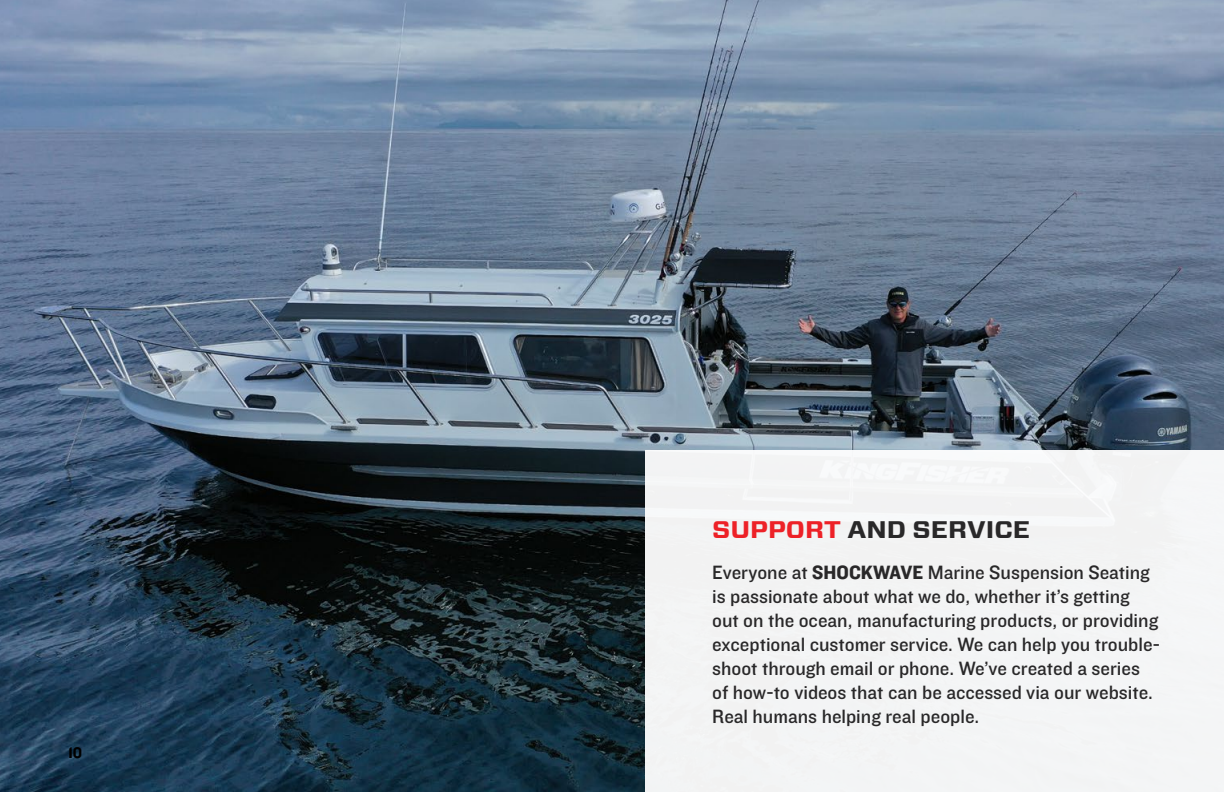
<style>
.page{position:relative;width:1224px;height:792px;background:#fff}
.page>*{position:absolute;margin:0;border:0;box-sizing:border-box;transform-origin:0 0}
.t1{font:700 24px "Forza";color:#292829;scale:1.11 1}
.t2{font:20px/24px "Knockout HTF31 Junior Middlewt";color:#292829}
.t3{font:16px "Knockout HTF51 Middleweight";color:#000}
.s1{color:#ed2127}
.s2{font-family:"Knockout HTF51 Middleweight"}
</style>
<div class="page">
<img style="left:0;top:0;width:1224px;height:792px">
<div style="left:645px;top:450px;width:579px;height:342px;background:#f3f4f5"></div>
<p class="t3" style="left:68px;top:744px;width:16px">10</p>
<p class="t1" style="left:712px;top:513px;width:288px"><span class="s1">SUPPORT</span> AND SERVICE</p>
<p class="t2" style="left:712px;top:561px;width:449px">Everyone at <span class="s2">SHOCKWAVE</span> Marine Suspension Seating is passionate about what we do, whether it’s getting out on the ocean, manufacturing products, or providing exceptional customer service. We can help you trouble&shy;shoot through email or phone. We’ve created a series of how-to videos that can be accessed via our website.<br>Real humans helping real people.</p>
</div>
